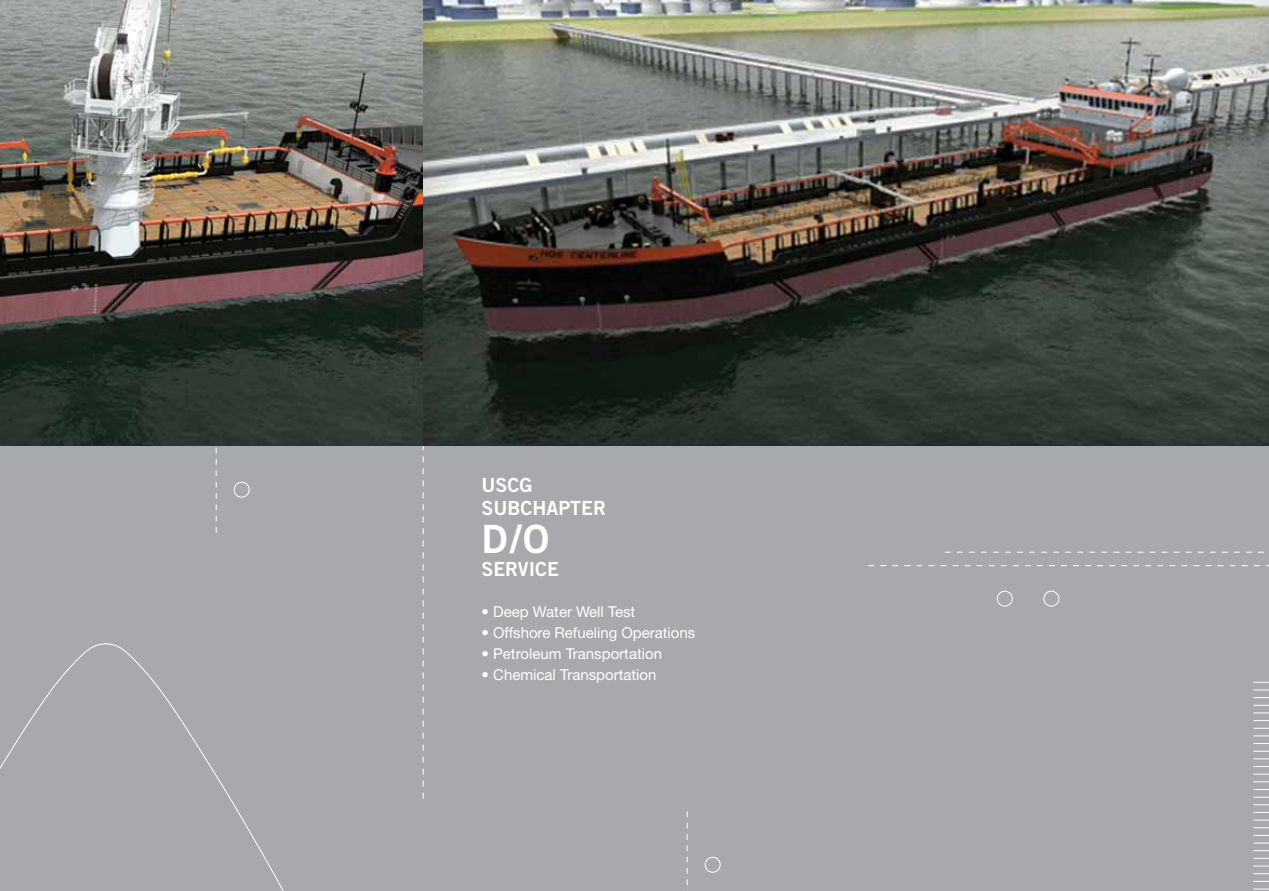
<style>
.page{position:relative;width:1269px;height:891px;background:#fff}
.page>*{position:absolute;margin:0;border:0;box-sizing:border-box;transform-origin:0 0}
.t1{font:39px "Trade Gothic Bold Two";color:#fff}
.t2{font:19.5px/23.4px "Trade Gothic Bold Two";color:#fff}
.t3{font:15px "Helvetica Neue";color:#fff}
</style>
<div class="page">
<div style="left:0;top:446px;width:1269px;height:445px;background:#a7a9ac"></div>
<svg style="left:1253px;top:789px;width:16px;height:1px"></svg>
<svg style="left:1253px;top:728px;width:16px;height:1px"></svg>
<svg style="left:1253px;top:850px;width:16px;height:1px"></svg>
<svg style="left:1253px;top:697px;width:16px;height:1px"></svg>
<svg style="left:1253px;top:820px;width:16px;height:1px"></svg>
<svg style="left:1253px;top:759px;width:16px;height:1px"></svg>
<svg style="left:1253px;top:881px;width:16px;height:1px"></svg>
<svg style="left:1253px;top:682px;width:16px;height:1px"></svg>
<svg style="left:1253px;top:805px;width:16px;height:1px"></svg>
<svg style="left:1253px;top:743px;width:16px;height:1px"></svg>
<svg style="left:1253px;top:866px;width:16px;height:1px"></svg>
<svg style="left:1253px;top:713px;width:16px;height:1px"></svg>
<svg style="left:1253px;top:835px;width:16px;height:1px"></svg>
<svg style="left:1253px;top:774px;width:16px;height:1px"></svg>
<svg style="left:1253px;top:797px;width:16px;height:1px"></svg>
<svg style="left:1253px;top:736px;width:16px;height:1px"></svg>
<svg style="left:1253px;top:858px;width:16px;height:1px"></svg>
<svg style="left:1253px;top:705px;width:16px;height:1px"></svg>
<svg style="left:1253px;top:828px;width:16px;height:1px"></svg>
<svg style="left:1253px;top:766px;width:16px;height:1px"></svg>
<svg style="left:1253px;top:889px;width:16px;height:1px"></svg>
<svg style="left:1253px;top:690px;width:16px;height:1px"></svg>
<svg style="left:1253px;top:812px;width:16px;height:1px"></svg>
<svg style="left:1253px;top:751px;width:16px;height:1px"></svg>
<svg style="left:1253px;top:873px;width:16px;height:1px"></svg>
<svg style="left:1253px;top:720px;width:16px;height:1px"></svg>
<svg style="left:1253px;top:843px;width:16px;height:1px"></svg>
<svg style="left:1253px;top:782px;width:16px;height:1px"></svg>
<svg style="left:423px;top:446px;width:1px;height:197px"></svg>
<svg style="left:216px;top:448px;width:1px;height:85px"></svg>
<div style="left:234px;top:482px;width:15px;height:15px;border:1px solid #fff;border-radius:50%"></div>
<img style="left:0;top:0;width:1269px;height:446px">
<svg style="left:868px;top:565px;width:401px;height:1px"></svg>
<svg style="left:945px;top:552px;width:319px;height:1px"></svg>
<div style="left:997px;top:591px;width:15px;height:15px;border:1px solid #fff;border-radius:50%"></div>
<div style="left:1044px;top:591px;width:15px;height:15px;border:1px solid #fff;border-radius:50%"></div>
<svg style="left:0;top:643px;width:424px;height:248px"></svg>
<svg style="left:687px;top:812px;width:1px;height:79px"></svg>
<div style="left:705px;top:857px;width:15px;height:15px;border:1px solid #fff;border-radius:50%"></div>
<h2 class="t2" style="left:482px;top:473px;width:126px">USCG<br>SUBCHAPTER</h2>
<h1 class="t1" style="left:482px;top:515px;width:69px">D/O</h1>
<h2 class="t2" style="left:482px;top:557px;width:79px">SERVICE</h2>
<p class="t3" style="left:482px;top:603px;width:155px">• Deep Water Well Test</p>
<p class="t3" style="left:482px;top:624px;width:215px">• Offshore Refueling Operations</p>
<p class="t3" style="left:482px;top:645px;width:182px">• Petroleum Transportation</p>
<p class="t3" style="left:482px;top:666px;width:177px">• Chemical Transportation</p>
</div>
